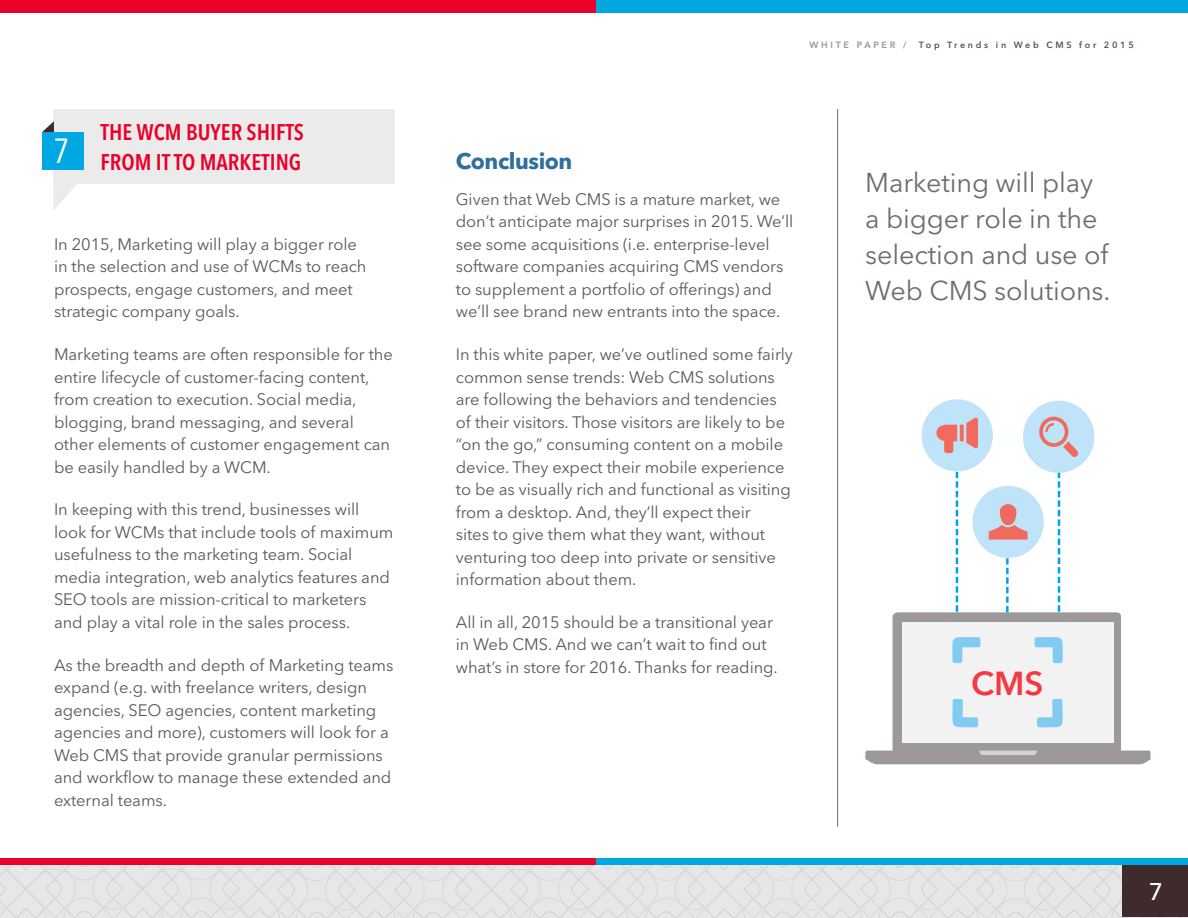
<style>
.page{position:relative;width:1188px;height:918px;background:#fff}
.page>*{position:absolute;margin:0;border:0;box-sizing:border-box;transform-origin:0 0}
.t1{font:600 33px "Avenir Next LT Pro";color:#f03b42}
.t2{font:27px/36px "Avenir Next LT Pro";letter-spacing:-.005em;color:#726a6b}
.t3{font:500 24px "Avenir Next LT Pro";color:#fff}
.t4{font:600 condensed 22.5px/30px "Avenir Next LT Pro";color:#eb0029;text-align:right}
.t5{font:700 22.5px "Avenir Next LT Pro";letter-spacing:-.02em;color:#2f6f9b}
.t6{font:16.5px/22.5px "Avenir Next LT Pro";letter-spacing:-.005em;color:#58595b}
.t7{font:600 9px "Avenir Next LT Pro";letter-spacing:.3em;color:#5d5253}
.t8{font:600 9px "Avenir Next LT Pro";letter-spacing:.3em;color:#939598}
</style>
<div class="page">
<div style="left:0;top:0;width:597px;height:13px;background:#eb0029"></div>
<div style="left:597px;top:0;width:591px;height:13px;background:#00a8e1"></div>
<svg style="left:0;top:865px;width:1188px;height:53px;background:#e4e4e4"></svg>
<div style="left:1122px;top:864px;width:66px;height:53px;background:#3f2b2e"></div>
<div style="left:0;top:858px;width:597px;height:6px;background:#eb0029"></div>
<div style="left:597px;top:858px;width:591px;height:6px;background:#00a8e1"></div>
<svg style="left:53px;top:184px;width:23px;height:26px"></svg>
<div style="left:53px;top:109px;width:342px;height:75px;background:#ebebec"></div>
<svg style="left:42px;top:121px;width:12px;height:11px"></svg>
<div style="left:42px;top:132px;width:41px;height:38px;background:#00a8e1"></div>
<hr style="left:837px;top:109px;width:1px;height:718px;background:#726a6b">
<div style="left:921px;top:399px;width:72px;height:72px;background:#bfe3f9;border-radius:50%"></div>
<div style="left:1023px;top:401px;width:71px;height:72px;background:#bfe3f9;border-radius:50%"></div>
<svg style="left:865px;top:417px;width:286px;height:347px"></svg>
<h3 class="t4" style="left:53px;top:117px;width:251px">THE WCM BUYER SHIFTS<br><sup>7</sup> FROM IT TO MARKETIN G</h3>
<p class="t6" style="left:54px;top:233px;width:314px">In 2015, Marketing will play a bigger role in the selection and use of WCMs to reach prospects, engage customers, and meet strategic company goals.</p>
<p class="t6" style="left:54px;top:343px;width:340px">Marketing teams are often responsible for the entire lifecycle of customer-facing content, from creation to execution. Social media, blogging, brand messaging, and several other elements of customer engagement can be easily handled by a WCM.</p>
<p class="t6" style="left:54px;top:498px;width:341px">In keeping with this trend, businesses will look for WCMs that include tools of maximum usefulness to the marketing team. Social media integration, web analytics features and SEO tools are mission-critical to marketers and play a vital role in the sales process.</p>
<p class="t6" style="left:54px;top:654px;width:341px">As the breadth and depth of Marketing teams expand (e.g. with freelance writers, design agencies, SEO agencies, content marketing agencies and more), customers will look for a Web CMS that provide granular permissions and workflow to manage these extended and external teams.</p>
<p class="t8" style="left:809px;top:39px;width:99px">WHITE PAPER /</p>
<p class="t7" style="left:919px;top:39px;width:217px">Top Trends in Web CMS for 2015</p>
<h3 class="t5" style="left:456px;top:147px;width:118px">Conclusion</h3>
<p class="t6" style="left:456px;top:188px;width:339px">Given that Web CMS is a mature market, we don’t anticipate major surprises in 2015. We’ll see some acquisitions (i.e. enterprise-level software companies acquiring CMS vendors to supplement a portfolio of offerings) and we’ll see brand new entrants into the space.</p>
<p class="t6" style="left:456px;top:343px;width:339px">In this white paper, we’ve outlined some fairly common sense trends: Web CMS solutions are following the behaviors and tendencies of their visitors. Those visitors are likely to be “on the go,” consuming content on a mobile device. They expect their mobile experience to be as visually rich and functional as visiting from a desktop. And, they’ll expect their<br>sites to give them what they want, without venturing too deep into private or sensitive information about them.</p>
<p class="t6" style="left:456px;top:611px;width:324px">All in all, 2015 should be a transitional year in Web CMS. And we can’t wait to find out what’s in store for 2016. Thanks for reading.</p>
<h2 class="t2" style="left:865px;top:164px;width:247px">Marketing will play a bigger role in the selection and use of<br>Web CMS solutions.</h2>
<h1 class="t1" style="left:971px;top:663px;width:74px">CMS</h1>
<h3 class="t3" style="left:1149px;top:877px;width:16px">7</h3>
</div>
